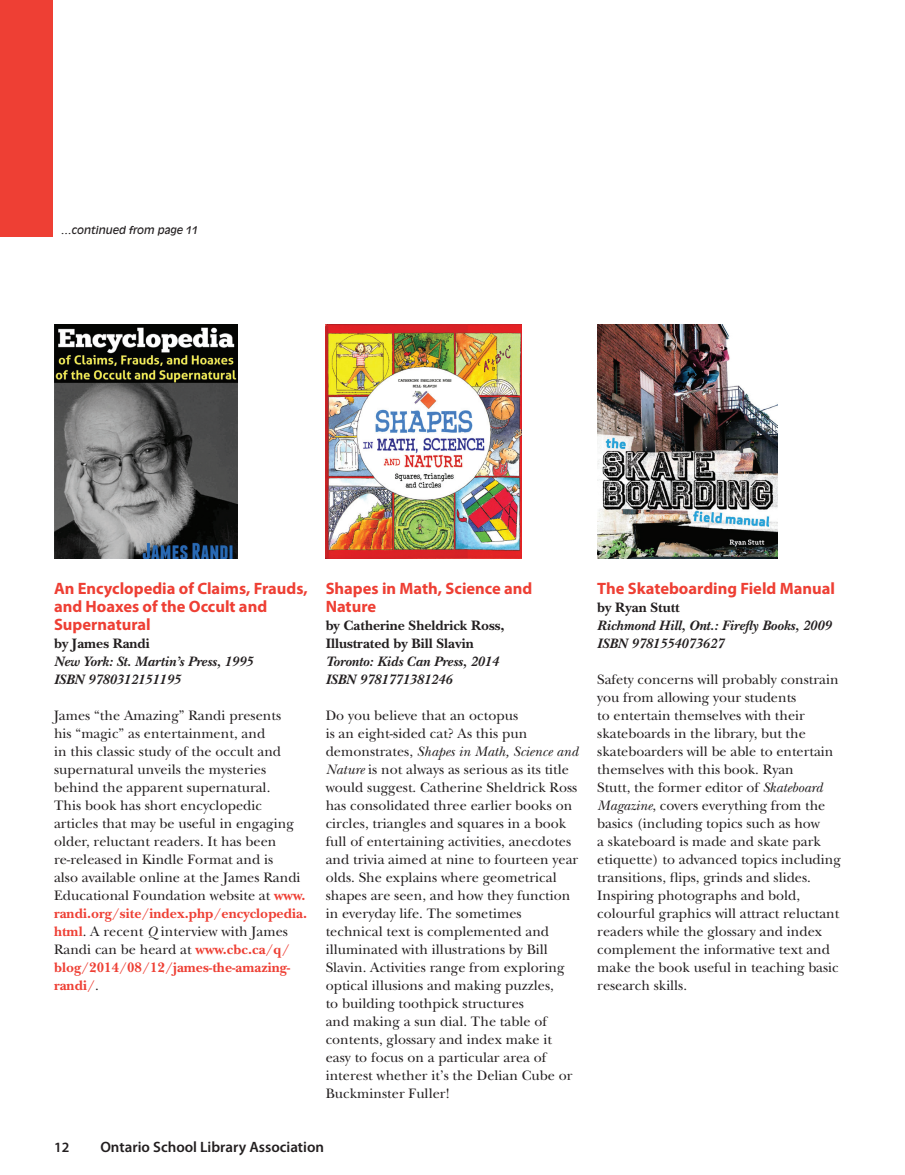
<style>
.page{position:relative;width:905px;height:1175px;background:#fff}
.page>*{position:absolute;margin:0;border:0;box-sizing:border-box;transform-origin:0 0}
.t1{font:700 16.5px/18px "Myriad Pro";color:#ee3f34}
.t2{font:600 15px "Myriad Pro";color:#231f20}
.t3{font:14.25px/18px "New Baskerville";letter-spacing:.005em;color:#231f20}
.t4{font:italic 700 14.25px/18px "New Baskerville";color:#231f20}
.t5{font:700 14.25px/18px "New Baskerville";color:#231f20}
.t6{font:600 14.25px "Myriad Pro";color:#231f20}
.t7{font:italic 10.5px "Antique Olive Std";color:#231f20}
.s1{font-weight:700;color:#ee3f34}
.s2{font-style:italic}
</style>
<div class="page">
<img style="left:597px;top:324px;width:180px;height:234px">
<img style="left:54px;top:324px;width:183px;height:234px">
<img style="left:326px;top:324px;width:195px;height:234px">
<div style="left:0;top:0;width:52px;height:236px;background:#ee3f34"></div>
<p class="t7" style="left:61px;top:224px;width:138px">…continued from page 11</p>
<p class="t1" style="left:54px;top:579px;width:255px">An Encyclopedia of Claims, Frauds, and Hoaxes of the Occult and<br>Supernatural</p>
<p class="t5" style="left:54px;top:634px;width:97px">by James Randi</p>
<p class="t4" style="left:54px;top:653px;width:200px">New York: St. Martin’s Press, 1995<br>ISBN 9780312151195</p>
<p class="t3" style="left:54px;top:706px;width:254px">James “the Amazing” Randi presents<br>his “magic” as entertainment, and<br>in this classic study of the occult and supernatural unveils the mysteries behind the apparent supernatural.<br>This book has short encyclopedic articles that may be useful in engaging older, reluctant readers. It has been re-released in Kindle Format and is<br>also available online at the James Randi Educational Foundation website at <span class="s1">www. randi.org/site/index.php/encyclopedia. html</span>. A recent <span class="s2">Q</span> interview with James Randi can be heard at <span class="s1">www.cbc.ca/q/ blog/2014/08/12/james-the-amazing&shy;randi/</span>.</p>
<p class="t1" style="left:326px;top:579px;width:208px">Shapes in Math, Science and<br>Nature</p>
<p class="t5" style="left:326px;top:616px;width:180px">by Catherine Sheldrick Ross,<br>Illustrated by Bill Slavin</p>
<p class="t4" style="left:326px;top:653px;width:175px">Toronto: Kids Can Press, 2014<br>ISBN 9781771381246</p>
<p class="t3" style="left:326px;top:706px;width:254px">Do you believe that an octopus<br>is an eight-sided cat? As this pun demonstrates, <span class="s2">Shapes in Math, Science and Nature</span> is not always as serious as its title would suggest. Catherine Sheldrick Ross has consolidated three earlier books on circles, triangles and squares in a book full of entertaining activities, anecdotes and trivia aimed at nine to fourteen year olds. She explains where geometrical shapes are seen, and how they function in everyday life. The sometimes technical text is complemented and illuminated with illustrations by Bill Slavin. Activities range from exploring optical illusions and making puzzles,<br>to building toothpick structures<br>and making a sun dial. The table of contents, glossary and index make it easy to focus on a particular area of interest whether it’s the Delian Cube or Buckminster Fuller!</p>
<p class="t6" style="left:54px;top:1138px;width:17px">12</p>
<p class="t2" style="left:100px;top:1137px;width:225px">Ontario School Library Association</p>
<p class="t1" style="left:597px;top:579px;width:239px">The Skateboarding Field Manual</p>
<p class="t5" style="left:597px;top:598px;width:84px">by Ryan Stutt</p>
<p class="t4" style="left:597px;top:617px;width:235px">Richmond Hill, Ont.: Firefly Books, 2009<br>ISBN 9781554073627</p>
<p class="t3" style="left:597px;top:670px;width:245px">Safety concerns will probably constrain you from allowing your students<br>to entertain themselves with their skateboards in the library, but the skateboarders will be able to entertain themselves with this book. Ryan<br>Stutt, the former editor of <span class="s2">Skateboard Magazine</span>, covers everything from the basics (including topics such as how<br>a skateboard is made and skate park etiquette) to advanced topics including transitions, flips, grinds and slides.<br>Inspiring photographs and bold, colourful graphics will attract reluctant readers while the glossary and index complement the informative text and make the book useful in teaching basic research skills.</p>
</div>
